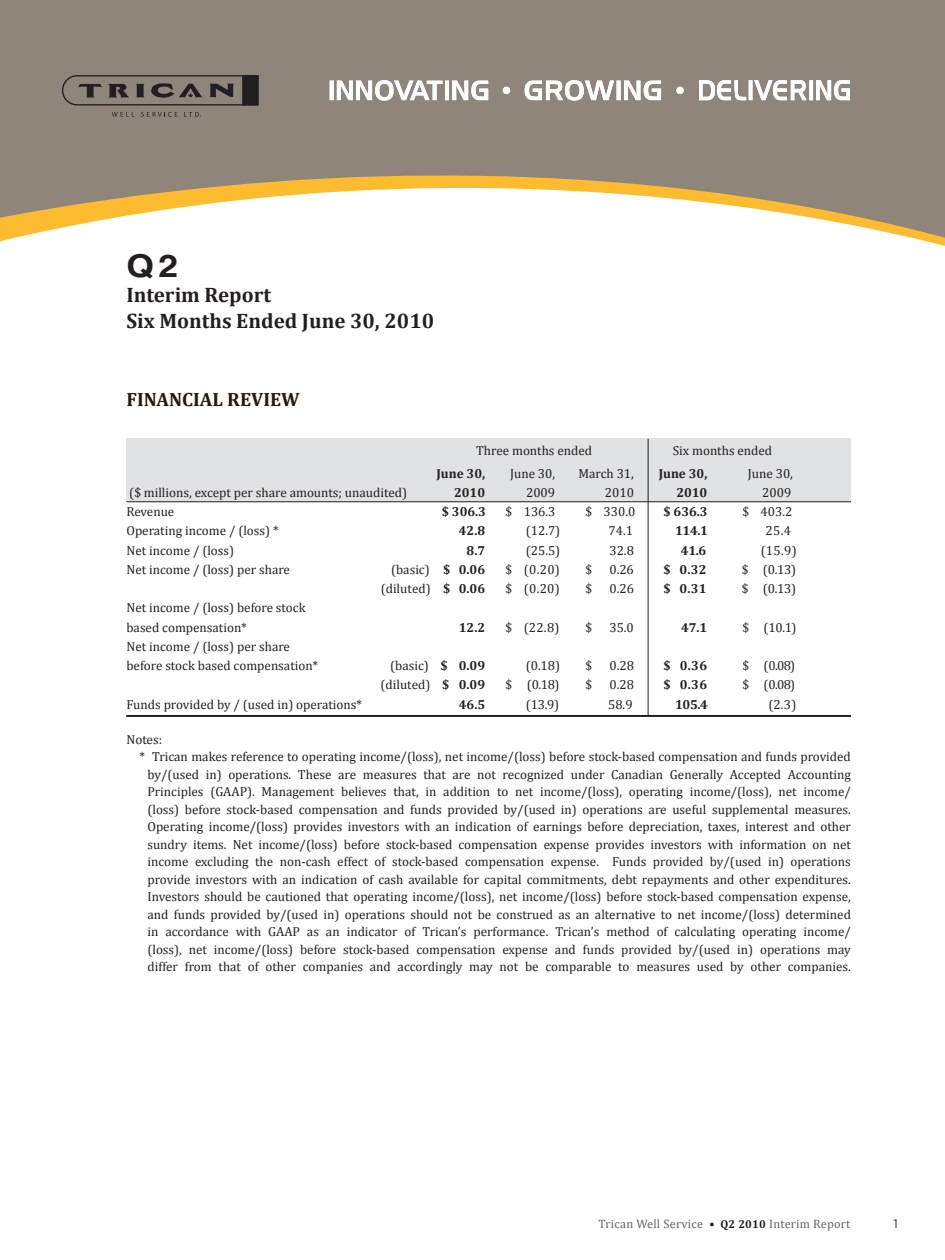
<style>
.page{position:relative;width:945px;height:1260px;background:#fff}
.page>*{position:absolute;margin:0;border:0;box-sizing:border-box;transform-origin:0 0}
.t1{font:700 31.5px "Helvetica LT Std";color:#231f20;scale:1.13 1}
.t2{font:700 21px/25.2px "Cambria";color:#231f20}
.t3{font:700 19.25px "Cambria";color:#251a05}
.t4{font:13.12px/19.2px "Cambria";color:#231f20}
.t5{font:700 13.12px "Cambria";color:#231f20}
.t6{font:12.25px "Cambria";letter-spacing:.02em;color:#636366}
.t7{font:12.25px "Gotham";color:#231f20}
.s1{font-weight:700}
.s2{font-style:italic;color:#231f20}
.s3{font-weight:700;font-size:11.38px;color:#231f20}
</style>
<div class="page">
<div style="left:126px;top:439px;width:724px;height:63px;background:#e1e2e4"></div>
<hr style="left:126px;top:501px;width:725px;height:1px;background:#231f20">
<hr style="left:648px;top:439px;width:1px;height:277px;background:#231f20">
<hr style="left:126px;top:715px;width:725px;height:2px;background:#231f20">
<svg style="left:0;top:0;width:945px;height:246px;fill:#8f857b"></svg>
<svg style="left:62px;top:75px;width:197px;height:31px;background:#6b635d"></svg>
<svg style="left:112px;top:112px;width:22px;height:5px"></svg>
<svg style="left:141px;top:112px;width:36px;height:5px"></svg>
<svg style="left:184px;top:112px;width:17px;height:5px"></svg>
<svg style="left:330px;top:80px;width:158px;height:21px"></svg>
<svg style="left:699px;top:80px;width:151px;height:20px"></svg>
<svg style="left:525px;top:80px;width:136px;height:21px"></svg>
<div style="left:503px;top:87px;width:7px;height:7px;background:#fff;border-radius:50%"></div>
<div style="left:676px;top:87px;width:8px;height:7px;background:#fff;border-radius:50%"></div>
<h1 class="t1" style="left:126px;top:247px;width:47px">Q2</h1>
<h2 class="t2" style="left:126px;top:282px;width:309px">Interim Report<br>Six Months Ended June 30, 2010</h2>
<h3 class="t3" style="left:126px;top:388px;width:175px">FINANCIAL REVIEW</h3>
<p class="t4" style="left:476px;top:441px;width:118px">Three months ended</p>
<p class="t4" style="left:673px;top:441px;width:101px">Six months ended</p>
<p class="t5" style="left:437px;top:465px;width:50px">June 30,</p>
<p class="t4" style="left:510px;top:464px;width:47px">June 30,</p>
<p class="t4" style="left:578px;top:464px;width:57px">March 31,</p>
<p class="t5" style="left:659px;top:465px;width:50px">June 30,</p>
<p class="t4" style="left:748px;top:464px;width:47px">June 30,</p>
<p class="t4" style="left:129px;top:483px;width:279px">($ millions, except per share amounts; unaudited)</p>
<p class="t5" style="left:454px;top:484px;width:33px">2010</p>
<p class="t4" style="left:526px;top:483px;width:31px">2009</p>
<p class="t4" style="left:605px;top:483px;width:31px">2010</p>
<p class="t5" style="left:676px;top:484px;width:33px">2010</p>
<p class="t4" style="left:762px;top:483px;width:31px">2009</p>
<p class="t4" style="left:126px;top:502px;width:49px">Revenue</p>
<p class="t5" style="left:442px;top:504px;width:46px">$ 306.3</p>
<p class="t4" style="left:506px;top:502px;width:51px">$ 136.3</p>
<p class="t4" style="left:585px;top:502px;width:51px">$ 330.0</p>
<p class="t5" style="left:664px;top:504px;width:46px">$ 636.3</p>
<p class="t4" style="left:742px;top:502px;width:51px">$ 403.2</p>
<p class="t4" style="left:126px;top:521px;width:154px">Operating income / (loss) *</p>
<p class="t5" style="left:459px;top:523px;width:28px">42.8</p>
<p class="t4" style="left:526px;top:521px;width:36px">(12.7)</p>
<p class="t4" style="left:609px;top:521px;width:26px">74.1</p>
<p class="t5" style="left:675px;top:523px;width:34px">114.1</p>
<p class="t4" style="left:765px;top:521px;width:27px">25.4</p>
<p class="t4" style="left:126px;top:541px;width:109px">Net income / (loss)</p>
<p class="t5" style="left:467px;top:542px;width:20px">8.7</p>
<p class="t4" style="left:526px;top:541px;width:36px">(25.5)</p>
<p class="t4" style="left:609px;top:541px;width:26px">32.8</p>
<p class="t5" style="left:681px;top:542px;width:27px">41.6</p>
<p class="t4" style="left:761px;top:541px;width:37px">(15.9)</p>
<p class="t4" style="left:126px;top:560px;width:165px">Net income / (loss) per share</p>
<p class="t4" style="left:391px;top:560px;width:96px">(basic) <span class="s1">$ 0.06</span></p>
<p class="t4" style="left:506px;top:560px;width:56px">$ (0.20)</p>
<p class="t4" style="left:585px;top:560px;width:8px">$</p>
<p class="t4" style="left:609px;top:560px;width:26px">0.26</p>
<p class="t5" style="left:664px;top:561px;width:45px">$ 0.32</p>
<p class="t4" style="left:742px;top:560px;width:56px">$ (0.13)</p>
<p class="t4" style="left:381px;top:579px;width:106px">(diluted) <span class="s1">$ 0.06</span></p>
<p class="t4" style="left:506px;top:579px;width:56px">$ (0.20)</p>
<p class="t4" style="left:585px;top:579px;width:8px">$</p>
<p class="t4" style="left:609px;top:579px;width:26px">0.26</p>
<p class="t5" style="left:664px;top:581px;width:45px">$ 0.31</p>
<p class="t4" style="left:742px;top:579px;width:56px">$ (0.13)</p>
<p class="t4" style="left:126px;top:598px;width:181px">Net income / (loss) before stock based compensation*</p>
<p class="t5" style="left:459px;top:619px;width:28px">12.2</p>
<p class="t4" style="left:506px;top:618px;width:56px">$ (22.8)</p>
<p class="t4" style="left:585px;top:618px;width:8px">$</p>
<p class="t4" style="left:609px;top:618px;width:26px">35.0</p>
<p class="t5" style="left:681px;top:619px;width:28px">47.1</p>
<p class="t4" style="left:742px;top:618px;width:56px">$ (10.1)</p>
<p class="t4" style="left:126px;top:637px;width:193px">Net income / (loss) per share before stock based compensation*</p>
<p class="t4" style="left:390px;top:656px;width:96px">(basic) <span class="s1">$ 0.09</span></p>
<p class="t4" style="left:526px;top:656px;width:36px">(0.18)</p>
<p class="t4" style="left:585px;top:656px;width:8px">$</p>
<p class="t4" style="left:609px;top:656px;width:26px">0.28</p>
<p class="t5" style="left:664px;top:658px;width:45px">$ 0.36</p>
<p class="t4" style="left:742px;top:656px;width:54px">$ (0.08)</p>
<p class="t4" style="left:381px;top:675px;width:106px">(diluted) <span class="s1">$ 0.09</span></p>
<p class="t4" style="left:506px;top:675px;width:56px">$ (0.18)</p>
<p class="t4" style="left:585px;top:675px;width:8px">$</p>
<p class="t4" style="left:609px;top:675px;width:26px">0.28</p>
<p class="t5" style="left:664px;top:677px;width:45px">$ 0.36</p>
<p class="t4" style="left:742px;top:675px;width:54px">$ (0.08)</p>
<p class="t4" style="left:126px;top:695px;width:237px">Funds provided by / (used in) operations*</p>
<p class="t5" style="left:459px;top:696px;width:28px">46.5</p>
<p class="t4" style="left:526px;top:695px;width:35px">(13.9)</p>
<p class="t4" style="left:608px;top:695px;width:26px">58.9</p>
<p class="t5" style="left:675px;top:696px;width:34px">105.4</p>
<p class="t4" style="left:768px;top:695px;width:30px">(2.3)</p>
<p class="t4" style="left:126px;top:730px;width:37px">Notes:</p>
<p class="t4" style="left:140px;top:747px;width:713px">* Trican makes reference to operating income/(loss), net income/(loss) before stock-based compensation and funds provided</p>
<p class="t4" style="left:147px;top:765px;width:705px">by/(used in) operations. These are measures that are not recognized under Canadian Generally Accepted Accounting</p>
<p class="t4" style="left:147px;top:782px;width:705px">Principles (GAAP). Management believes that, in addition to net income/(loss), operating income/(loss), net income/</p>
<p class="t4" style="left:147px;top:800px;width:705px">(loss) before stock-based compensation and funds provided by/(used in) operations are useful supplemental measures.</p>
<p class="t4" style="left:147px;top:817px;width:705px">Operating income/(loss) provides investors with an indication of earnings before depreciation, taxes, interest and other</p>
<p class="t4" style="left:147px;top:835px;width:705px">sundry items. Net income/(loss) before stock-based compensation expense provides investors with information on net</p>
<p class="t4" style="left:147px;top:852px;width:705px">income excluding the non-cash effect of stock-based compensation expense. Funds provided by/(used in) operations</p>
<p class="t4" style="left:147px;top:869px;width:705px">provide investors with an indication of cash available for capital commitments, debt repayments and other expenditures.</p>
<p class="t4" style="left:147px;top:887px;width:705px">Investors should be cautioned that operating income/(loss), net income/(loss) before stock-based compensation expense,</p>
<p class="t4" style="left:147px;top:904px;width:705px">and funds provided by/(used in) operations should not be construed as an alternative to net income/(loss) determined</p>
<p class="t4" style="left:147px;top:922px;width:705px">in accordance with GAAP as an indicator of Trican’s performance. Trican’s method of calculating operating income/</p>
<p class="t4" style="left:147px;top:939px;width:705px">(loss), net income/(loss) before stock-based compensation expense and funds provided by/(used in) operations may</p>
<p class="t4" style="left:147px;top:957px;width:705px">differ from that of other companies and accordingly may not be comparable to measures used by other companies.</p>
<p class="t6" style="left:598px;top:1216px;width:253px">Trican Well Service <span class="s2">•</span> <span class="s3">Q2 2010</span> Interim Report</p>
<p class="t7" style="left:893px;top:1216px;width:6px">1</p>
</div>
